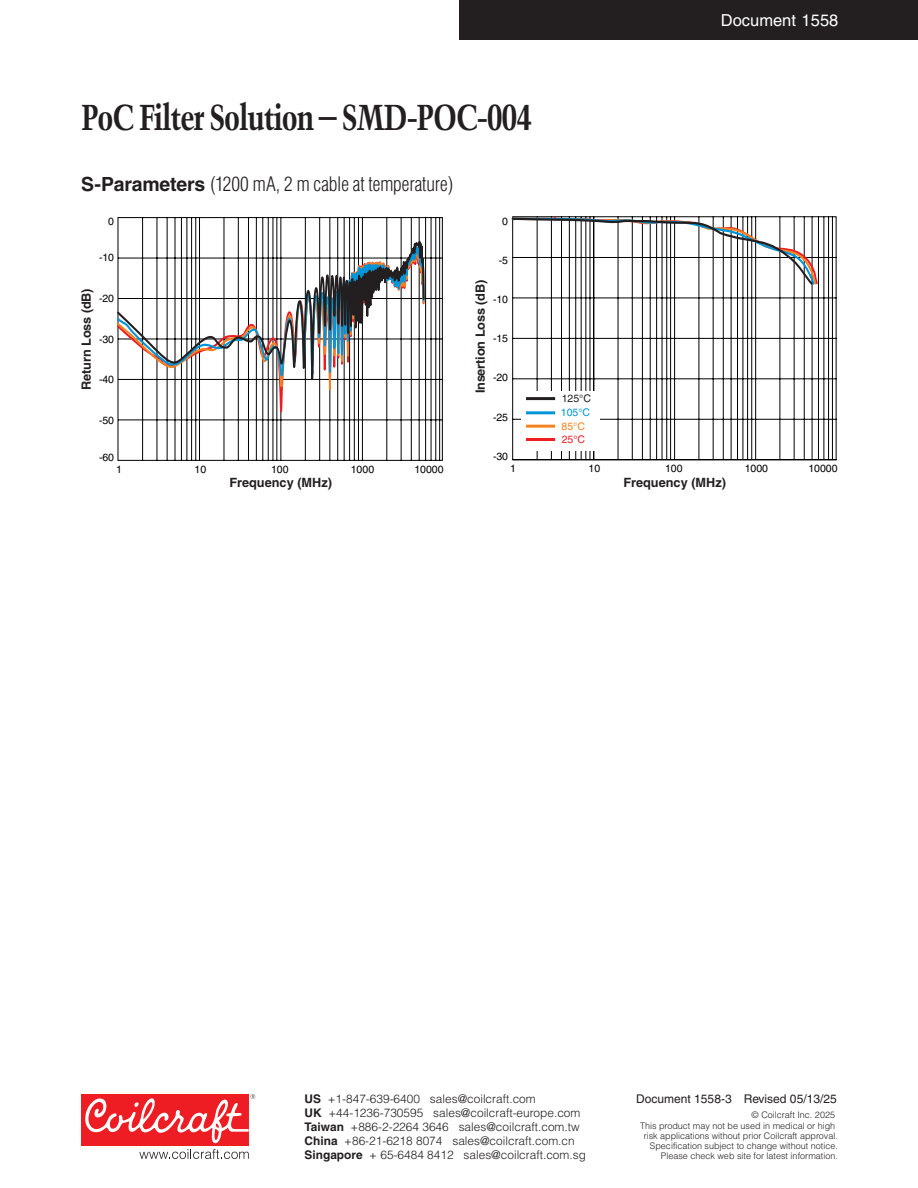
<style>
.page{position:relative;width:918px;height:1188px;background:#fff}
.page>*{position:absolute;margin:0;border:0;box-sizing:border-box;transform-origin:0 0}
.t1{font:700 condensed 36px "Trump Mediaeval";letter-spacing:-.035em;color:#231f20}
.Subhead_2{font:300 condensed 19.5px "Helvetica";letter-spacing:-.005em;color:#231f20}
.t2{font:16.5px "Helvetica";color:#fff}
.t3{font:700 12.75px "Helvetica";color:#231f20}
.t4{font:12px "Helvetica";color:#231f20}
.t5{font:300 11.85px/14.1px "Helvetica";color:#231f20}
.t6{font:10.5px "Helvetica";color:#000}
.t7{font:10.5px/13.4px "Helvetica";color:#0095d9}
.t8{font:10.5px "Helvetica";color:#231f20}
.t9{font:300 9px/9.9px "Helvetica";color:#231f20;text-align:right}
.s1{font-weight:700;font-stretch:normal}
.s2{color:#f58220}
.s3{color:#ee1d23}
.s4{font-weight:700}
</style>
<div class="page">
<div style="left:459px;top:0;width:459px;height:40px;background:#231f20"></div>
<div style="left:81px;top:1094px;width:168px;height:51px;background:#ee1d23"></div>
<svg style="left:139px;top:1149px;width:110px;height:10px"></svg>
<svg style="left:85px;top:1094px;width:170px;height:49px"></svg>
<svg style="left:426px;top:217px;width:17px;height:244px"></svg>
<svg style="left:117px;top:217px;width:309px;height:244px"></svg>
<svg style="left:512px;top:216px;width:325px;height:244px"></svg>
<div style="left:521px;top:391px;width:79px;height:60px;background:#fff"></div>
<hr style="left:526px;top:411px;width:29px;height:3px;background:#0095d9">
<hr style="left:526px;top:425px;width:29px;height:3px;background:#f58220">
<hr style="left:526px;top:438px;width:29px;height:3px;background:#ee1d23">
<hr style="left:526px;top:397px;width:29px;height:3px;background:#231f20">
<svg style="left:511px;top:216px;width:308px;height:71px"></svg>
<h1 class="t1" style="left:81px;top:94px;width:453px">PoC Filter Solution – SMD-POC-004</h1>
<p class="Subhead_2" style="left:81px;top:172px;width:374px"><span class="s1">S-Parameters</span> (1200 mA, 2 m cable at temperature)</p>
<p class="t6" style="left:108px;top:216px;width:7px">0</p>
<p class="t6" style="left:502px;top:215px;width:7px">0</p>
<p class="t6" style="left:99px;top:252px;width:16px">-10</p>
<p class="t6" style="left:499px;top:254px;width:11px">-5</p>
<p class="t3" style="left:79px;top:390px;width:103px;rotate:-90deg">Return Loss (dB)</p>
<p class="t6" style="left:99px;top:292px;width:16px">-20</p>
<p class="t6" style="left:99px;top:333px;width:16px">-30</p>
<p class="t6" style="left:99px;top:373px;width:16px">-40</p>
<p class="t3" style="left:472px;top:393px;width:115px;rotate:-90deg">Insertion Loss (dB)</p>
<p class="t6" style="left:493px;top:293px;width:16px">-10</p>
<p class="t6" style="left:493px;top:332px;width:16px">-15</p>
<p class="t6" style="left:493px;top:372px;width:16px">-20</p>
<p class="t6" style="left:99px;top:414px;width:16px">-50</p>
<p class="t6" style="left:493px;top:411px;width:16px">-25</p>
<p class="t6" style="left:99px;top:451px;width:16px">-60</p>
<p class="t6" style="left:493px;top:450px;width:16px">-30</p>
<p class="t8" style="left:562px;top:392px;width:31px">125°C</p>
<p class="t7" style="left:561px;top:406px;width:31px">105°C<br><span class="s2">85°C<br></span><span class="s3">25°C</span></p>
<h3 class="t2" style="left:721px;top:11px;width:119px">Document 1558</h3>
<p class="t6" style="left:116px;top:463px;width:7px">1</p>
<p class="t6" style="left:195px;top:463px;width:13px">10</p>
<p class="t6" style="left:271px;top:463px;width:19px">100</p>
<p class="t6" style="left:351px;top:463px;width:25px">1000</p>
<p class="t6" style="left:414px;top:463px;width:31px">10000</p>
<p class="t6" style="left:510px;top:462px;width:7px">1</p>
<p class="t6" style="left:589px;top:462px;width:13px">10</p>
<p class="t6" style="left:665px;top:462px;width:19px">100</p>
<p class="t6" style="left:808px;top:462px;width:31px">10000</p>
<p class="t6" style="left:745px;top:462px;width:25px">1000</p>
<p class="t3" style="left:229px;top:475px;width:104px">Frequency (MHz)</p>
<p class="t3" style="left:623px;top:474px;width:104px">Frequency (MHz)</p>
<p class="t5" style="left:305px;top:1091px;width:283px"><span class="s4">US</span> +1-847-639-6400 sales@coilcraft.com<br><span class="s4">UK</span> +44-1236-730595 sales@coilcraft-europe.com <span class="s4">Taiwan</span> +886-2-2264 3646 sales@coilcraft.com.tw <span class="s4">China</span> +86-21-6218 8074 sales@coilcraft.com.cn <span class="s4">Singapore</span> + 65-6484 8412 sales@coilcraft.com.sg</p>
<p class="t4" style="left:636px;top:1092px;width:202px">Document 1558-3 Revised 05/13/25</p>
<p class="t9" style="left:640px;top:1109px;width:197px;line-height:11.4px">© Coilcraft Inc. 2025<br>This product may not be used in medical or high</p>
<p class="t9" style="left:644px;top:1131px;width:196px">risk applications without prior Coilcraft approval.<br>Specification subject to change without notice.<br>Please check web site for latest information.</p>
</div>
